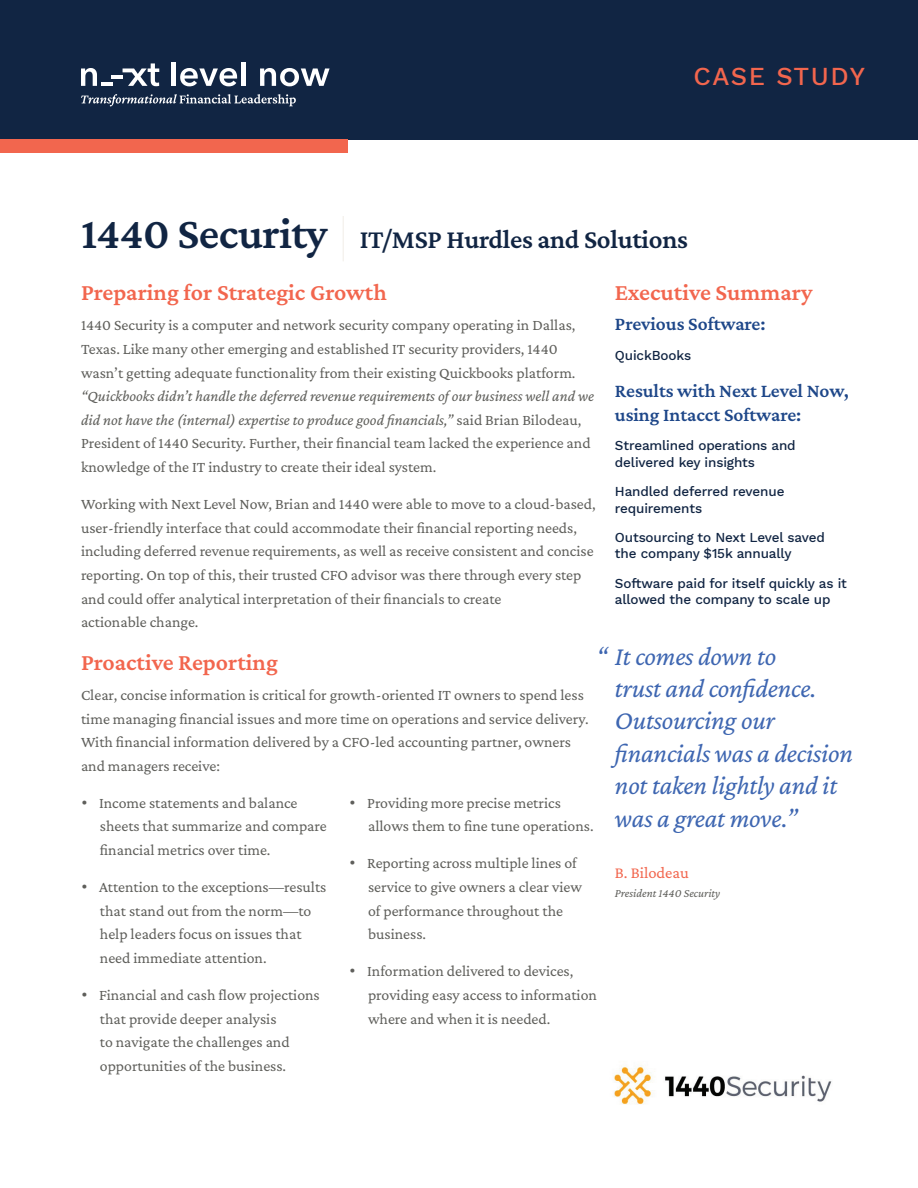
<style>
.page{position:relative;width:918px;height:1188px;background:#fff}
.page>*{position:absolute;margin:0;border:0;box-sizing:border-box;transform-origin:0 0}
.t1{font:italic 27px/32.4px "Crimson Pro";letter-spacing:-.01em;color:#3e66b1}
.t2{font:600 27px "Crimson Pro";letter-spacing:-.01em;color:#112543}
.t3{font:500 25.5px "Work Sans";letter-spacing:.06em;color:#f2664e}
.t4{font:600 24px "Crimson Pro";color:#f2664e}
.t5{font:600 19.5px/23.7px "Crimson Pro";color:#1e4789}
.t6{font:16.5px "Crimson Pro";color:#f2664e}
.t7{font:15.75px/23.7px "Crimson Pro";color:#5f5f5b}
.t8{font:500 13.5px/16.2px "Work Sans";letter-spacing:-.01em;color:#112543}
.t9{font:italic 12px "Crimson Pro";color:#5f5f5b}
.s1{font-size:45px}
.s2{font-style:italic}
.s3{font-family:"Work Sans"}
</style>
<div class="page">
<div style="left:0;top:0;width:918px;height:139px;background:#112543"></div>
<div style="left:0;top:139px;width:348px;height:14px;background:#f2664e"></div>
<svg style="left:81px;top:68px;width:16px;height:18px"></svg>
<svg style="left:180px;top:68px;width:57px;height:18px"></svg>
<svg style="left:260px;top:68px;width:70px;height:18px"></svg>
<svg style="left:123px;top:63px;width:36px;height:23px"></svg>
<hr style="left:101px;top:82px;width:11px;height:4px;background:#fff">
<hr style="left:112px;top:75px;width:11px;height:4px;background:#fff">
<hr style="left:172px;top:62px;width:4px;height:24px;background:#fff">
<div style="left:241px;top:62px;width:5px;height:24px;background:#fff"></div>
<svg style="left:81px;top:94px;width:215px;height:12px"></svg>
<img style="left:614px;top:1067px;width:218px;height:38px">
<hr style="left:343px;top:216px;width:1px;height:45px;background:#f1ede7">
<h2 class="t3" style="left:694px;top:57px;width:173px">CASE STUDY</h2>
<h1 class="t2" style="left:81px;top:222px;width:609px"><span class="s1">1440 Security</span> IT/MSP Hurdles and Solutions</h1>
<h3 class="t4" style="left:81px;top:277px;width:307px">Preparing for Strategic Growth</h3>
<p class="t7" style="left:81px;top:313px;width:496px">1440 Security is a computer and network security company operating in Dallas,<br>Texas. Like many other emerging and established IT security providers, 1440 wasn’t getting adequate functionality from their existing Quickbooks platform.</p>
<p class="t7" style="left:81px;top:384px;width:515px"><span class="s2">“Quickbooks didn’t handle the deferred revenue requirements of our business well and we did not have the (internal) expertise to produce good financials,”</span> said Brian Bilodeau, President of 1440 Security. Further, their financial team lacked the experience and knowledge of the IT industry to create their ideal system.</p>
<p class="t7" style="left:81px;top:492px;width:516px">Working with Next Level Now, Brian and 1440 were able to move to a cloud-based, user-friendly interface that could accommodate their financial reporting needs, including deferred revenue requirements, as well as receive consistent and concise reporting. On top of this, their trusted CFO advisor was there through every step and could offer analytical interpretation of their financials to create<br>actionable change.</p>
<h3 class="t4" style="left:81px;top:647px;width:198px">Proactive Reporting</h3>
<p class="t7" style="left:81px;top:683px;width:509px">Clear, concise information is critical for growth-oriented IT owners to spend less time managing financial issues and more time on operations and service delivery.<br>With financial information delivered by a CFO-led accounting partner, owners and managers receive:</p>
<h3 class="t4" style="left:615px;top:277px;width:199px">Executive Summary</h3>
<p class="t5" style="left:615px;top:312px;width:152px">Previous Software:</p>
<p class="t8" style="left:615px;top:347px;width:78px">QuickBooks</p>
<p class="t5" style="left:615px;top:379px;width:236px">Results with Next Level Now, using Intacct Software:</p>
<p class="t8" style="left:615px;top:437px;width:182px">Streamlined operations and delivered key insights</p>
<p class="t8" style="left:615px;top:483px;width:171px">Handled deferred revenue requirements</p>
<p class="t8" style="left:615px;top:529px;width:211px">Outsourcing to Next Level saved the company $15k annually</p>
<p class="t8" style="left:615px;top:575px;width:234px">Software paid for itself quickly as it allowed the company to scale up</p>
<h1 class="t1" style="left:615px;top:639px;width:240px;text-indent:-18px">“ It comes down to<br>trust and confidence.<br>Outsourcing our financials was a decision not taken lightly and it was a great move.”</h1>
<p class="t6" style="left:615px;top:862px;width:76px">B. Bilodeau</p>
<p class="t9" style="left:615px;top:886px;width:107px">President 1440 Security</p>
<p class="t7" style="left:100px;top:791px;width:228px;text-indent:-19px"><span class="s3">•</span> Income statements and balance sheets that summarize and compare financial metrics over time.</p>
<p class="t7" style="left:100px;top:875px;width:228px;text-indent:-19px"><span class="s3">•</span> Attention to the exceptions—results that stand out from the norm—to help leaders focus on issues that need immediate attention.</p>
<p class="t7" style="left:100px;top:983px;width:221px;text-indent:-19px"><span class="s3">•</span> Financial and cash flow projections that provide deeper analysis<br>to navigate the challenges and opportunities of the business.</p>
<p class="t7" style="left:368px;top:791px;width:227px;text-indent:-19px"><span class="s3">•</span> Providing more precise metrics allows them to fine tune operations.</p>
<p class="t7" style="left:368px;top:851px;width:215px;text-indent:-19px"><span class="s3">•</span> Reporting across multiple lines of service to give owners a clear view of performance throughout the business.</p>
<p class="t7" style="left:368px;top:959px;width:230px;text-indent:-19px"><span class="s3">•</span> Information delivered to devices, providing easy access to information where and when it is needed.</p>
</div>
